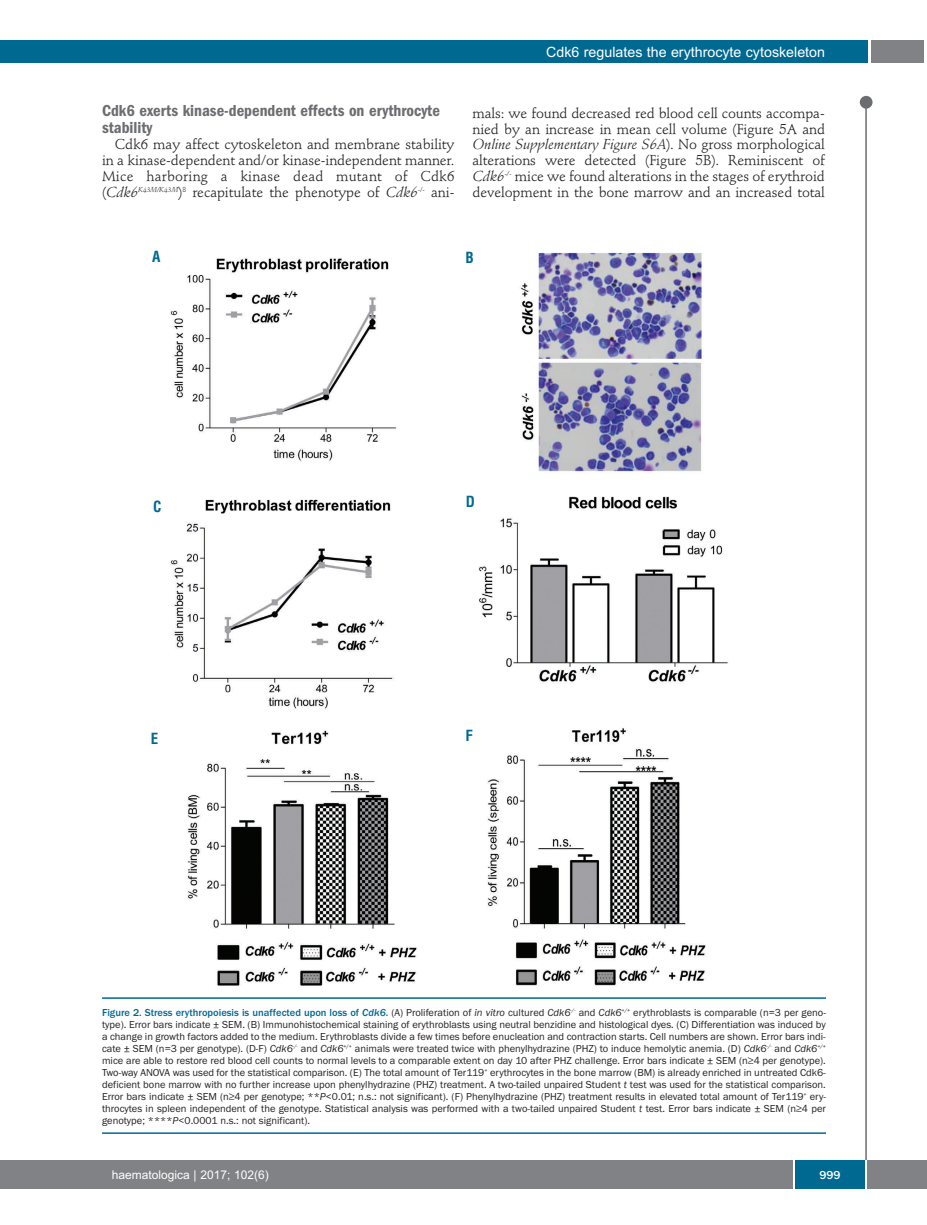
<style>
.page{position:relative;width:927px;height:1225px;background:#fff}
.page>*{position:absolute;margin:0;border:0;box-sizing:border-box;transform-origin:0 0}
.t1{font:600 condensed 16.5px/16.5px "Franklin Gothic";color:#6c6d70}
.t2{font:700 condensed 15px "Helvetica";color:#006991}
.t3{font:14.25px/15.9px "Stempel Schneidler";letter-spacing:-.005em;color:#231f20;text-align:justify}
.t4{font:14.25px "Arial";color:#fff}
.t5{font:12px "Arial";color:#fff}
.t6{font:500 12px "Franklin Gothic";color:#fff}
.t7{font:10.5px/12px "Franklin Gothic";color:#231f20;text-align:justify}
.s1{font-style:italic}
.s2{font-weight:500;color:#006991}
.s3{font-weight:500;font-style:italic;color:#006991}
</style>
<div class="page">
<div style="left:860px;top:96px;width:12px;height:13px;background:#6c6d70;border-radius:50%"></div>
<hr style="left:865px;top:98px;width:2px;height:1062px;background:#6c6d70">
<div style="left:871px;top:40px;width:52px;height:22px;background:#808285"></div>
<div style="left:18px;top:40px;width:849px;height:22px;background:#006991"></div>
<div style="left:17px;top:1160px;width:910px;height:28px;background:#808285"></div>
<div style="left:795px;top:1160px;width:70px;height:28px;background:#006991"></div>
<hr style="left:793px;top:1160px;width:2px;height:28px;background:#fff">
<hr style="left:865px;top:1160px;width:2px;height:28px;background:#fff">
<div style="left:0;top:40px;width:19px;height:22px;background:#006991"></div>
<div style="left:0;top:1160px;width:18px;height:28px;background:#808285"></div>
<img style="left:170px;top:252px;width:558px;height:734px">
<hr style="left:102px;top:997px;width:724px;height:1px;background:#006991">
<hr style="left:102px;top:1132px;width:724px;height:2px;background:#006991">
<h1 class="t1" style="left:102px;top:104px;width:339px">Cdk6 exerts kinase-dependent effects on erythrocyte stability</h1>
<h3 class="t3" style="left:102px;top:138px;width:354px;text-indent:13px">Cdk6 may affect cytoskeleton and membrane stability in a kinase-dependent and/or kinase-independent manner.<br>Mice harboring a kinase dead mutant of Cdk6 (<span class="s1">Cdk6</span><sup>K43M/K43M</sup>)<sup>8</sup> recapitulate the phenotype of <span class="s1">Cdk6</span><sup>-/-</sup> ani-</h3>
<h3 class="t4" style="left:546px;top:44px;width:280px">Cdk6 regulates the erythrocyte cytoskeleton</h3>
<p class="t3" style="left:472px;top:106px;width:354px">mals: we found decreased red blood cell counts accompa&shy;nied by an increase in mean cell volume (Figure 5A and <span class="s1">Online Supplementary Figure S6A</span>). No gross morphological alterations were detected (Figure 5B). Reminiscent of <span class="s1">Cdk6</span><sup>-/-</sup> mice we found alterations in the stages of erythroid development in the bone marrow and an increased total</p>
<h2 class="t2" style="left:152px;top:248px;width:10px">A</h2>
<h2 class="t2" style="left:465px;top:249px;width:10px">B</h2>
<h2 class="t2" style="left:153px;top:497px;width:10px">C</h2>
<h2 class="t2" style="left:466px;top:493px;width:11px">D</h2>
<h2 class="t2" style="left:151px;top:729px;width:9px">E</h2>
<h2 class="t2" style="left:465px;top:727px;width:9px">F</h2>
<p class="t7" style="left:102px;top:1006px;width:725px"><span class="s2">Figure 2. Stress erythropoiesis is unaffected upon loss of</span> <span class="s3">Cdk6</span><span class="s2">.</span> (A) Proliferation of <span class="s1">in vitro</span> cultured <span class="s1">Cdk6</span><sup>-/-</sup> and <span class="s1">Cdk6</span><sup>+/+</sup> erythroblasts is comparable (n=3 per geno&shy;type). Error bars indicate ± SEM. (B) Immunohistochemical staining of erythroblasts using neutral benzidine and histological dyes. (C) Differentiation was induced by a change in growth factors added to the medium. Erythroblasts divide a few times before enucleation and contraction starts. Cell numbers are shown. Error bars indi&shy;cate ± SEM (n=3 per genotype). (D-F) <span class="s1">Cdk6</span><sup>-/-</sup> and <span class="s1">Cdk6</span><sup>+/+</sup> animals were treated twice with phenylhydrazine (PHZ) to induce hemolytic anemia. (D) <span class="s1">Cdk6</span><sup>-/-</sup> and <span class="s1">Cdk6</span><sup>+/+ </sup>mice are able to restore red blood cell counts to normal levels to a comparable extent on day 10 after PHZ challenge. Error bars indicate ± SEM (n≥4 per genotype).<br>Two-way ANOVA was used for the statistical comparison. (E) The total amount of Ter119<sup>+</sup> erythrocytes in the bone marrow (BM) is already enriched in untreated Cdk6- deficient bone marrow with no further increase upon phenylhydrazine (PHZ) treatment. A two-tailed unpaired Student <span class="s1">t</span> test was used for the statistical comparison.<br>Error bars indicate ± SEM (n≥4 per genotype; **<span class="s1">P</span>&lt;0.01; n.s.: not significant). (F) Phenylhydrazine (PHZ) treatment results in elevated total amount of Ter119<sup>+</sup> ery&shy;throcytes in spleen independent of the genotype. Statistical analysis was performed with a two-tailed unpaired Student <span class="s1">t</span> test. Error bars indicate ± SEM (n≥4 per genotype; ****<span class="s1">P</span>&lt;0.0001 n.s.: not significant).</p>
<p class="t5" style="left:112px;top:1167px;width:158px">haematologica | 2017; 102(6)</p>
<p class="t6" style="left:819px;top:1167px;width:23px">999</p>
</div>
